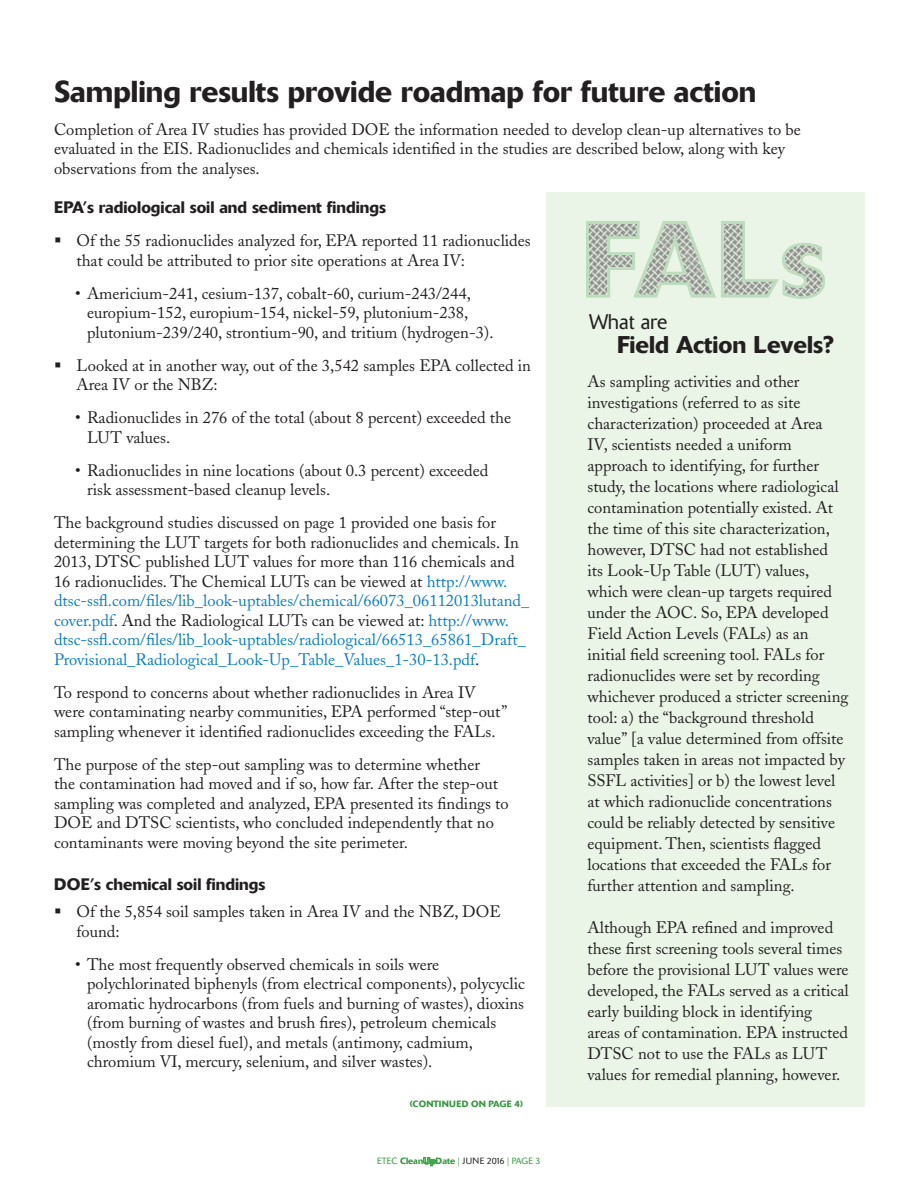
<style>
.page{position:relative;width:918px;height:1188px;background:#fff}
.page>*{position:absolute;margin:0;border:0;box-sizing:border-box;transform-origin:0 0}
.head1{font:500 30px "Delta";color:#231f20}
.DRs{font:500 24px "Delta";color:#231f20}
.DRs-2{font:300 21px "Delta";color:#231f20}
.body{font:16.5px/21px "Adobe Caslon";color:#231f20}
.body-2{font:500 16.5px "Delta";color:#231f20}
.pathsHEAD{font:500 16.5px "Delta";color:#231f20}
.t1{font:300 9px "Delta";color:#35983f}
.continued{font:500 9px "Delta";letter-spacing:.02em;color:#35983f}
.s1{color:#0c80c4}
.s2{color:#00f}
.s3{font-weight:500}
.s4{font-family:"Delta Outline";font-weight:400}
.s5{color:#231f20}
</style>
<div class="page">
<div style="left:546px;top:192px;width:319px;height:915px;background:#eaf4e7"></div>
<svg style="left:423px;top:1157px;width:13px;height:9px"></svg>
<img style="left:586px;top:221px;width:239px;height:78px">
<p class="head1" style="left:54px;top:73px;width:704px">Sampling results provide roadmap for future action</p>
<p class="body" style="left:54px;top:119px;width:748px;line-height:19.5px">Completion of Area IV studies has provided DOE the information needed to develop clean-up alternatives to be evaluated in the EIS. Radionuclides and chemicals identified in the studies are described below, along with key observations from the analyses.</p>
<p class="body-2" style="left:54px;top:198px;width:334px">EPA’s radiological soil and sediment findings</p>
<p class="body" style="left:76px;top:231px;width:456px;line-height:19.5px;text-indent:-22px">▪ Of the 55 radionuclides analyzed for, EPA reported 11 radionuclides that could be attributed to prior site operations at Area IV:</p>
<p class="body" style="left:87px;top:284px;width:408px;line-height:19.5px;text-indent:-12px">• Americium-241, cesium-137, cobalt-60, curium-243/244, europium-152, europium-154, nickel-59, plutonium-238, plutonium-239/240, strontium-90, and tritium (hydrogen-3).</p>
<p class="body" style="left:76px;top:356px;width:456px;line-height:19.5px;text-indent:-22px">▪ Looked at in another way, out of the 3,542 samples EPA collected in<br>Area IV or the NBZ:</p>
<p class="body" style="left:87px;top:408px;width:426px;line-height:19.5px;text-indent:-12px">• Radionuclides in 276 of the total (about 8 percent) exceeded the<br>LUT values.</p>
<p class="body" style="left:87px;top:461px;width:403px;line-height:19.5px;text-indent:-12px">• Radionuclides in nine locations (about 0.3 percent) exceeded risk assessment-based cleanup levels.</p>
<p class="body" style="left:54px;top:513px;width:477px;line-height:19.5px">The background studies discussed on page 1 provided one basis for determining the LUT targets for both radionuclides and chemicals. In 2013, DTSC published LUT values for more than 116 chemicals and 16 radionuclides. The Chemical LUTs can be viewed at <span class="s1">http://www. dtsc-ssfl.com/files/lib_look-uptables/chemical/66073_06112013lutand_ cover.pdf</span>. And the Radiological LUTs can be viewed at: <span class="s1">http://www. dtsc-ssfl.com/files/lib_look-uptables/radiological/66513_65861_Draft_ Provisional_Radiological_Look-Up_Table_Values_1-30-13.pdf</span><span class="s2">.</span></p>
<p class="body" style="left:54px;top:683px;width:455px;line-height:19.5px">To respond to concerns about whether radionuclides in Area IV were contaminating nearby communities, EPA performed “step-out” sampling whenever it identified radionuclides exceeding the FALs.</p>
<p class="body" style="left:54px;top:755px;width:456px;line-height:19.5px">The purpose of the step-out sampling was to determine whether<br>the contamination had moved and if so, how far. After the step-out sampling was completed and analyzed, EPA presented its findings to DOE and DTSC scientists, who concluded independently that no contaminants were moving beyond the site perimeter.</p>
<p class="pathsHEAD" style="left:54px;top:874px;width:213px">DOE’s chemical soil findings</p>
<p class="body" style="left:76px;top:902px;width:426px;line-height:19.5px;text-indent:-22px">▪ Of the 5,854 soil samples taken in Area IV and the NBZ, DOE found:</p>
<p class="body" style="left:87px;top:955px;width:439px;line-height:19.5px;text-indent:-12px">• The most frequently observed chemicals in soils were polychlorinated biphenyls (from electrical components), polycyclic aromatic hydrocarbons (from fuels and burning of wastes), dioxins (from burning of wastes and brush fires), petroleum chemicals (mostly from diesel fuel), and metals (antimony, cadmium, chromium VI, mercury, selenium, and silver wastes).</p>
<p class="continued" style="left:410px;top:1098px;width:115px">(CONTINUED ON PAGE 4)</p>
<p class="DRs-2" style="left:589px;top:310px;width:80px">What are</p>
<p class="DRs" style="left:617px;top:330px;width:218px">Field Action Levels?</p>
<p class="body" style="left:588px;top:371px;width:262px">As sampling activities and other investigations (referred to as site characterization) proceeded at Area<br>IV, scientists needed a uniform approach to identifying, for further study, the locations where radiological contamination potentially existed. At the time of this site characterization, however, DTSC had not established<br>its Look-Up Table (LUT) values, which were clean-up targets required under the AOC. So, EPA developed Field Action Levels (FALs) as an initial field screening tool. FALs for radionuclides were set by recording whichever produced a stricter screening tool: a) the “background threshold value” [a value determined from offsite samples taken in areas not impacted by SSFL activities] or b) the lowest level at which radionuclide concentrations could be reliably detected by sensitive equipment. Then, scientists flagged locations that exceeded the FALs for further attention and sampling.</p>
<p class="body" style="left:588px;top:917px;width:263px">Although EPA refined and improved these first screening tools several times before the provisional LUT values were developed, the FALs served as a critical early building block in identifying areas of contamination. EPA instructed DTSC not to use the FALs as LUT values for remedial planning, however.</p>
<p class="t1" style="left:377px;top:1156px;width:165px">ETEC <span class="s3">Clean</span><span class="s4">Up</span><span class="s3">Date</span> | <span class="s5">JUNE 2016</span> | PAGE 3</p>
</div>
